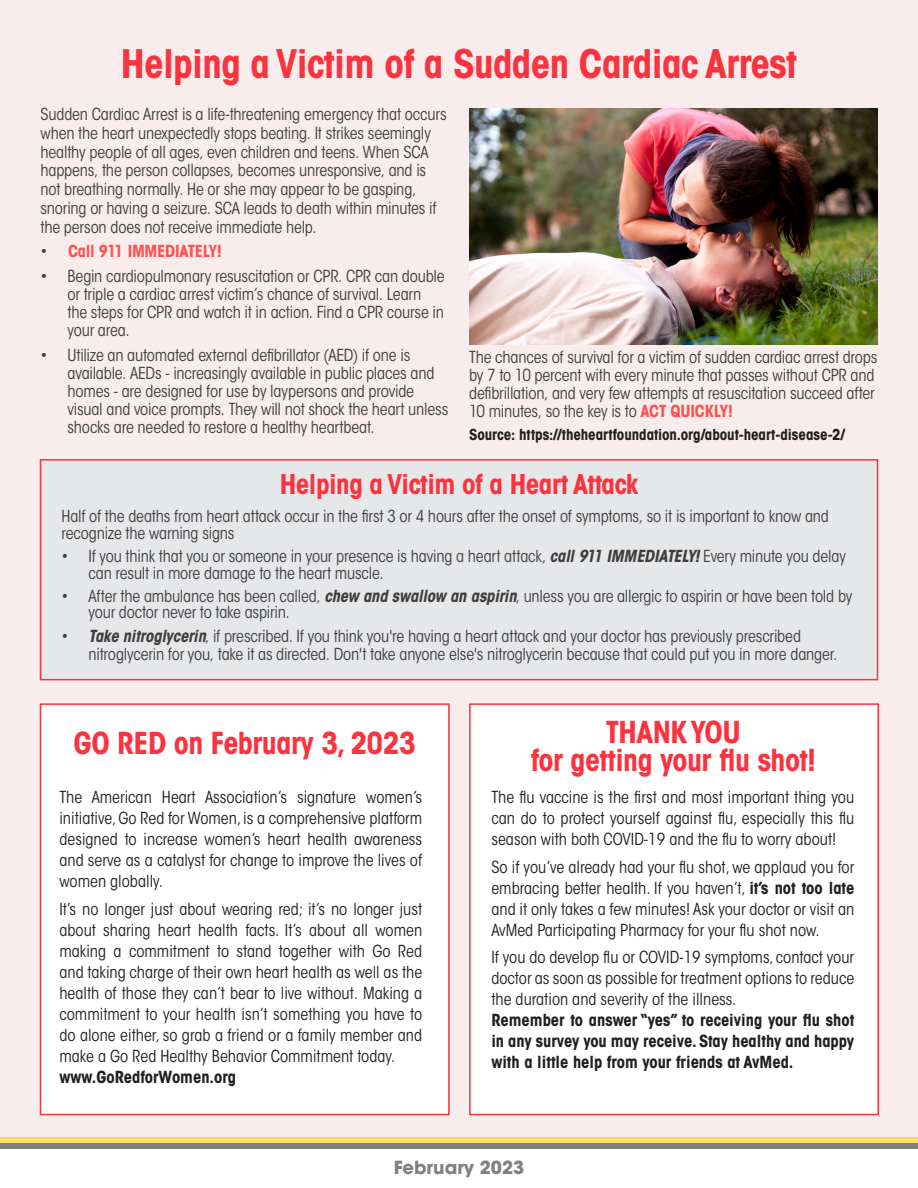
<style>
.page{position:relative;width:918px;height:1188px;background:#fff}
.page>*{position:absolute;margin:0;border:0;box-sizing:border-box;transform-origin:0 0}
.t1{font:700 condensed 39px "ITC Avant Garde Std";letter-spacing:-.015em;color:#fb333e}
.t2{font:700 condensed 30px "ITC Avant Garde Std";letter-spacing:-.015em;color:#fb333e}
.t3{font:700 condensed 27px "ITC Avant Garde Std";letter-spacing:-.015em;color:#fb333e}
.t4{font:700 18px "ITC Avant Garde Std";color:#7e8083}
.t5{font:condensed 16.5px/18px "ITC Avant Garde Std";letter-spacing:-.01em;color:#3e3e3f}
.t6{font:condensed 16.5px/21px "ITC Avant Garde Std";color:#231f20;text-align:justify}
.t7{font:700 condensed 16.5px/21px "ITC Avant Garde Std";color:#231f20;text-align:justify}
.t8{font:700 condensed 16.5px "ITC Avant Garde Std";letter-spacing:-.02em;color:#ff5150}
.t9{font:700 condensed 15px "ITC Avant Garde Std";letter-spacing:-.005em;color:#231f20}
.s1{font-weight:400;color:#3e3e3f}
.s2{font-weight:700;color:#ff5150}
.s3{font-weight:700;font-style:italic}
.s4{font-weight:700}
</style>
<div class="page">
<div style="left:0;top:1137px;width:918px;height:9px;background:#ffe362"></div>
<div style="left:0;top:1143px;width:918px;height:6px;background:#7e8083"></div>
<div style="left:0;top:0;width:918px;height:1139px;background:#f8ecec"></div>
<img style="left:469px;top:109px;width:409px;height:236px">
<div style="left:40px;top:459px;width:838px;height:221px;background:#e6e7e9;border:2px solid #fb333e"></div>
<div style="left:40px;top:703px;width:410px;height:412px;background:#fff;border:2px solid #fb333e"></div>
<div style="left:469px;top:703px;width:410px;height:412px;background:#fff;border:2px solid #fb333e"></div>
<p class="t1" style="left:121px;top:39px;width:678px">Helping a Victim of a Sudden Cardiac Arrest</p>
<p class="t5" style="left:40px;top:105px;width:408px;line-height:18.8px">Sudden Cardiac Arrest is a life-threatening emergency that occurs when the heart unexpectedly stops beating. It strikes seemingly healthy people of all ages, even children and teens. When SCA happens, the person collapses, becomes unresponsive, and is not breathing normally. He or she may appear to be gasping, snoring or having a seizure. SCA leads to death within minutes if the person does not receive immediate help.</p>
<p class="t8" style="left:40px;top:241px;width:183px"><span class="s1">•</span> Call 911 IMMEDIATELY!</p>
<p class="t5" style="left:68px;top:267px;width:379px;text-indent:-27px">• Begin cardiopulmonary resuscitation or CPR. CPR can double or triple a cardiac arrest victim’s chance of survival. Learn the steps for CPR and watch it in action. Find a CPR course in your area.</p>
<p class="t5" style="left:68px;top:346px;width:382px;text-indent:-27px">• Utilize an automated external defibrillator (AED) if one is available. AEDs - increasingly available in public places and homes - are designed for use by laypersons and provide visual and voice prompts. They will not shock the heart unless shocks are needed to restore a healthy heartbeat.</p>
<p class="t5" style="left:469px;top:348px;width:410px">The chances of survival for a victim of sudden cardiac arrest drops by 7 to 10 percent with every minute that passes without CPR and defibrillation, and very few attempts at resuscitation succeed after 10 minutes, so the key is to <span class="s2">ACT QUICKLY!</span></p>
<p class="t9" style="left:469px;top:425px;width:377px">Source: https://theheartfoundation.org/about-heart-disease-2/</p>
<p class="t3" style="left:280px;top:467px;width:360px">Helping a Victim of a Heart Attack</p>
<p class="t5" style="left:62px;top:508px;width:769px;line-height:16.5px">Half of the deaths from heart attack occur in the first 3 or 4 hours after the onset of symptoms, so it is important to know and recognize the warning signs</p>
<p class="t5" style="left:88px;top:548px;width:759px;line-height:16.5px;text-indent:-27px">• If you think that you or someone in your presence is having a heart attack, <span class="s3">call 911 IMMEDIATELY!</span> Every minute you delay can result in more damage to the heart muscle.</p>
<p class="t5" style="left:88px;top:588px;width:765px;line-height:16.5px;text-indent:-27px">• After the ambulance has been called, <span class="s3">chew and swallow an aspirin</span>, unless you are allergic to aspirin or have been told by your doctor never to take aspirin.</p>
<p class="t5" style="left:88px;top:627px;width:751px;text-indent:-27px">• <span class="s3">Take nitroglycerin</span>, if prescribed. If you think you're having a heart attack and your doctor has previously prescribed nitroglycerin for you, take it as directed. Don't take anyone else's nitroglycerin because that could put you in more danger.</p>
<p class="t2" style="left:74px;top:724px;width:344px">GO RED on February 3, 2023</p>
<p class="t2" style="left:606px;top:713px;width:137px">THANK YOU</p>
<p class="t2" style="left:531px;top:741px;width:287px">for getting your flu shot!</p>
<p class="t6" style="left:59px;top:786px;width:364px">The American Heart Association’s signature women’s initiative, Go Red for Women, is a comprehensive platform designed to increase women’s heart health awareness and serve as a catalyst for change to improve the lives of women globally.</p>
<p class="t6" style="left:59px;top:898px;width:364px">It’s no longer just about wearing red; it’s no longer just about sharing heart health facts. It’s about all women making a commitment to stand together with Go Red and taking charge of their own heart health as well as the health of those they can’t bear to live without. Making a commitment to your health isn’t something you have to do alone either, so grab a friend or a family member and make a Go Red Healthy Behavior Commitment today.</p>
<p class="t7" style="left:59px;top:1066px;width:178px">www.GoRedforWomen.org</p>
<p class="t6" style="left:491px;top:786px;width:364px">The flu vaccine is the first and most important thing you can do to protect yourself against flu, especially this flu season with both COVID-19 and the flu to worry about!</p>
<p class="t6" style="left:491px;top:856px;width:364px">So if you’ve already had your flu shot, we applaud you for embracing better health. If you haven’t, <span class="s4">it’s not too late </span>and it only takes a few minutes! Ask your doctor or visit an AvMed Participating Pharmacy for your flu shot now.</p>
<p class="t6" style="left:491px;top:947px;width:364px">If you do develop flu or COVID-19 symptoms, contact your doctor as soon as possible for treatment options to reduce the duration and severity of the illness.</p>
<p class="t7" style="left:491px;top:1010px;width:364px">Remember to answer “yes” to receiving your flu shot in any survey you may receive. Stay healthy and happy with a little help from your friends at AvMed.</p>
<p class="t4" style="left:394px;top:1156px;width:132px">February 2023</p>
</div>
